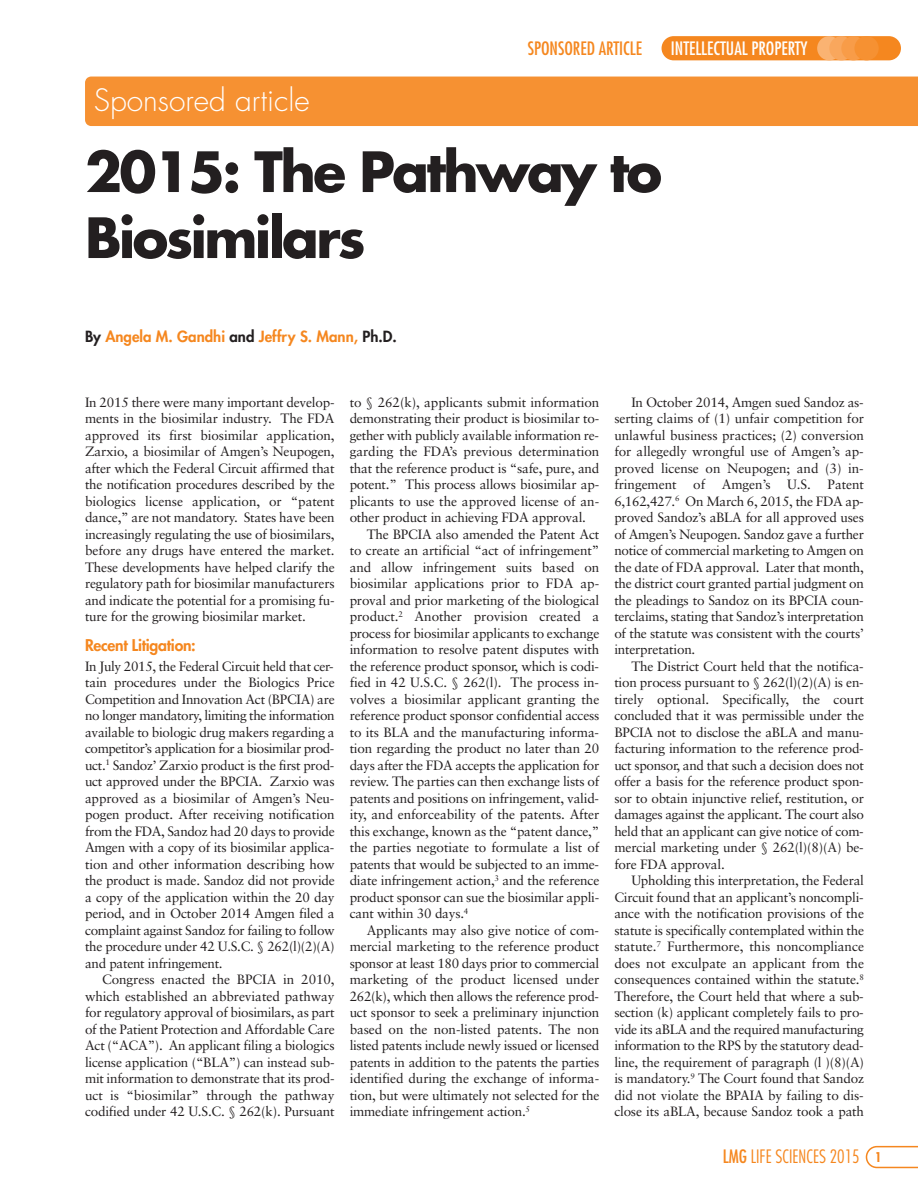
<style>
.page{position:relative;width:918px;height:1188px;background:#fff}
.page>*{position:absolute;margin:0;border:0;box-sizing:border-box;transform-origin:0 0}
.t1{font:700 54px/66px "Futura";letter-spacing:-.05em;color:#231f20}
.t2{font:300 30px "Futura";color:#fff}
.t3{font:300 condensed 18px "Futura";color:#f5871f}
.t4{font:condensed 18px "Futura";color:#fff}
.t5{font:condensed 18px "Futura";color:#f5871f}
.t6{font:800 15.75px "Futura";letter-spacing:-.015em;color:#f5871f}
.t7{font:800 15px "Futura";color:#f5871f}
.t8{font:13.5px/16.5px "Sabon";letter-spacing:-.015em;color:#231f20;text-align:justify}
.s1{color:#231f20}
.s2{font-weight:400}
.s3{font-weight:700;font-size:13.2px}
</style>
<div class="page">
<svg style="left:866px;top:1146px;width:52px;height:22px"></svg>
<div style="left:85px;top:77px;width:833px;height:49px;background:#f69132"></div>
<div style="left:662px;top:36px;width:239px;height:24px;background:#f5871f;border-radius:12px"></div>
<div style="left:817px;top:36px;width:24px;height:24px;background:#fab372;border-radius:50%"></div>
<div style="left:829px;top:36px;width:25px;height:24px;background:#f9a75d;border-radius:50%"></div>
<div style="left:841px;top:36px;width:25px;height:24px;background:#f89c48;border-radius:50%"></div>
<div style="left:854px;top:36px;width:25px;height:24px;background:#f69132;border-radius:50%"></div>
<h2 class="t2" style="left:94px;top:87px;width:217px">Sponsored article</h2>
<h3 class="t5" style="left:528px;top:40px;width:116px">SPONSORED ARTICLE</h3>
<h3 class="t4" style="left:671px;top:40px;width:138px">INTELLECTUAL PROPERTY</h3>
<h1 class="t1" style="left:85px;top:144px;width:579px">2015: The Pathway to<br>Biosimilars</h1>
<p class="t7" style="left:85px;top:330px;width:313px"><span class="s1">By</span> Angela M. Gandhi <span class="s1">and</span> Jeffry S. Mann, <span class="s1">Ph.D.</span></p>
<p class="t8" style="left:85px;top:395px;width:251px">In 2015 there were many important develop&shy;ments in the biosimilar industry. The FDA approved its first biosimilar application, Zarxio, a biosimilar of Amgen’s Neupogen, after which the Federal Circuit affirmed that the notification procedures described by the biologics license application, or “patent dance,” are not mandatory. States have been increasingly regulating the use of biosimilars, before any drugs have entered the market.<br>These developments have helped clarify the regulatory path for biosimilar manufacturers and indicate the potential for a promising fu&shy;ture for the growing biosimilar market.</p>
<p class="t6" style="left:85px;top:638px;width:112px">Recent Litigation:</p>
<p class="t8" style="left:85px;top:659px;width:251px">In July 2015, the Federal Circuit held that cer&shy;tain procedures under the Biologics Price Competition and Innovation Act (BPCIA) are no longer mandatory, limiting the information available to biologic drug makers regarding a competitor’s application for a biosimilar prod&shy;uct.<sup>1</sup> Sandoz’ Zarxio product is the first prod&shy;uct approved under the BPCIA. Zarxio was approved as a biosimilar of Amgen’s Neu&shy;pogen product. After receiving notification from the FDA, Sandoz had 20 days to provide Amgen with a copy of its biosimilar applica&shy;tion and other information describing how the product is made. Sandoz did not provide a copy of the application within the 20 day period, and in October 2014 Amgen filed a complaint against Sandoz for failing to follow the procedure under 42 U.S.C. § 262(l)(2)(A) and patent infringement.</p>
<p class="t8" style="left:85px;top:972px;width:251px;text-indent:17px">Congress enacted the BPCIA in 2010, which established an abbreviated pathway for regulatory approval of biosimilars, as part of the Patient Protection and Affordable Care Act (“ACA”). An applicant filing a biologics license application (“BLA”) can instead sub&shy;mit information to demonstrate that its prod&shy;uct is “biosimilar” through the pathway codified under 42 U.S.C. § 262(k). Pursuant</p>
<p class="t8" style="left:350px;top:395px;width:251px">to § 262(k), applicants submit information</p>
<p class="t8" style="left:350px;top:411px;width:251px">demonstrating their product is biosimilar to-</p>
<p class="t8" style="left:350px;top:428px;width:251px">gether with publicly available information re-</p>
<p class="t8" style="left:350px;top:444px;width:251px">garding the FDA’s previous determination</p>
<p class="t8" style="left:350px;top:461px;width:251px">that the reference product is “safe, pure, and</p>
<p class="t8" style="left:350px;top:477px;width:251px">potent.” This process allows biosimilar ap-</p>
<p class="t8" style="left:350px;top:494px;width:251px">plicants to use the approved license of an-</p>
<p class="t8" style="left:350px;top:510px;width:238px">other product in achieving FDA approval.</p>
<p class="t8" style="left:367px;top:527px;width:234px">The BPCIA also amended the Patent Act</p>
<p class="t8" style="left:350px;top:543px;width:251px">to create an artificial “act of infringement”</p>
<p class="t8" style="left:350px;top:560px;width:251px">and allow infringement suits based on</p>
<p class="t8" style="left:350px;top:576px;width:251px">biosimilar applications prior to FDA ap-</p>
<p class="t8" style="left:350px;top:593px;width:251px">proval and prior marketing of the biological</p>
<p class="t8" style="left:350px;top:609px;width:251px">product.<sup>2</sup> Another provision created a</p>
<p class="t8" style="left:350px;top:626px;width:251px">process for biosimilar applicants to exchange</p>
<p class="t8" style="left:350px;top:642px;width:251px">information to resolve patent disputes with</p>
<p class="t8" style="left:350px;top:659px;width:251px">the reference product sponsor, which is codi-</p>
<p class="t8" style="left:350px;top:675px;width:251px">fied in 42 U.S.C. § 262(l). The process in-</p>
<p class="t8" style="left:350px;top:692px;width:251px">volves a biosimilar applicant granting the</p>
<p class="t8" style="left:350px;top:708px;width:251px">reference product sponsor confidential access</p>
<p class="t8" style="left:350px;top:725px;width:251px">to its BLA and the manufacturing informa-</p>
<p class="t8" style="left:350px;top:741px;width:251px">tion regarding the product no later than 20</p>
<p class="t8" style="left:350px;top:758px;width:251px">days after the FDA accepts the application for</p>
<p class="t8" style="left:350px;top:774px;width:251px">review. The parties can then exchange lists of</p>
<p class="t8" style="left:350px;top:791px;width:251px">patents and positions on infringement, valid-</p>
<p class="t8" style="left:350px;top:807px;width:251px">ity, and enforceability of the patents. After</p>
<p class="t8" style="left:350px;top:824px;width:251px">this exchange, known as the “patent dance,”</p>
<p class="t8" style="left:350px;top:840px;width:251px">the parties negotiate to formulate a list of</p>
<p class="t8" style="left:350px;top:857px;width:251px">patents that would be subjected to an imme-</p>
<p class="t8" style="left:350px;top:873px;width:251px">diate infringement action,<sup>3</sup> and the reference</p>
<p class="t8" style="left:350px;top:890px;width:251px">product sponsor can sue the biosimilar appli-</p>
<p class="t8" style="left:350px;top:906px;width:120px">cant within 30 days.<sup>4</sup></p>
<p class="t8" style="left:367px;top:923px;width:234px">Applicants may also give notice of com-</p>
<p class="t8" style="left:350px;top:939px;width:251px">mercial marketing to the reference product</p>
<p class="t8" style="left:350px;top:956px;width:251px">sponsor at least 180 days prior to commercial</p>
<p class="t8" style="left:350px;top:972px;width:251px">marketing of the product licensed under</p>
<p class="t8" style="left:350px;top:989px;width:251px">262(k), which then allows the reference prod-</p>
<p class="t8" style="left:350px;top:1005px;width:251px">uct sponsor to seek a preliminary injunction</p>
<p class="t8" style="left:350px;top:1022px;width:251px">based on the non-listed patents. The non</p>
<p class="t8" style="left:350px;top:1038px;width:251px">listed patents include newly issued or licensed</p>
<p class="t8" style="left:350px;top:1055px;width:251px">patents in addition to the patents the parties</p>
<p class="t8" style="left:350px;top:1071px;width:251px">identified during the exchange of informa-</p>
<p class="t8" style="left:350px;top:1088px;width:251px">tion, but were ultimately not selected for the</p>
<p class="t8" style="left:350px;top:1104px;width:182px">immediate infringement action.<sup>5</sup></p>
<p class="t8" style="left:614px;top:395px;width:251px;text-indent:17px">In October 2014, Amgen sued Sandoz as&shy;serting claims of (1) unfair competition for unlawful business practices; (2) conversion for allegedly wrongful use of Amgen’s ap&shy;proved license on Neupogen; and (3) in&shy;fringement of Amgen’s U.S. Patent 6,162,427.<sup>6</sup> On March 6, 2015, the FDA ap&shy;proved Sandoz’s aBLA for all approved uses of Amgen’s Neupogen. Sandoz gave a further notice of commercial marketing to Amgen on the date of FDA approval. Later that month, the district court granted partial judgment on the pleadings to Sandoz on its BPCIA coun&shy;terclaims, stating that Sandoz’s interpretation of the statute was consistent with the courts’ interpretation.</p>
<p class="t8" style="left:614px;top:659px;width:251px;text-indent:17px">The District Court held that the notifica&shy;tion process pursuant to § 262(l)(2)(A) is en&shy;tirely optional. Specifically, the court concluded that it was permissible under the BPCIA not to disclose the aBLA and manu&shy;facturing information to the reference prod&shy;uct sponsor, and that such a decision does not offer a basis for the reference product spon&shy;sor to obtain injunctive relief, restitution, or damages against the applicant. The court also held that an applicant can give notice of com&shy;mercial marketing under § 262(l)(8)(A) be&shy;fore FDA approval.</p>
<p class="t8" style="left:614px;top:873px;width:251px;text-indent:17px">Upholding this interpretation, the Federal Circuit found that an applicant’s noncompli&shy;ance with the notification provisions of the statute is specifically contemplated within the statute.<sup>7</sup> Furthermore, this noncompliance does not exculpate an applicant from the consequences contained within the statute.<sup>8<br></sup>Therefore, the Court held that where a sub&shy;section (k) applicant completely fails to pro&shy;vide its aBLA and the required manufacturing information to the RPS by the statutory dead&shy;line, the requirement of paragraph (l )(8)(A) is mandatory.<sup>9</sup> The Court found that Sandoz did not violate the BPAIA by failing to dis&shy;close its aBLA, because Sandoz took a path</p>
<h3 class="t3" style="left:723px;top:1149px;width:160px"><span class="s2">LMG</span> LIFE SCIENCES 2015 <span class="s3">1</span></h3>
</div>
